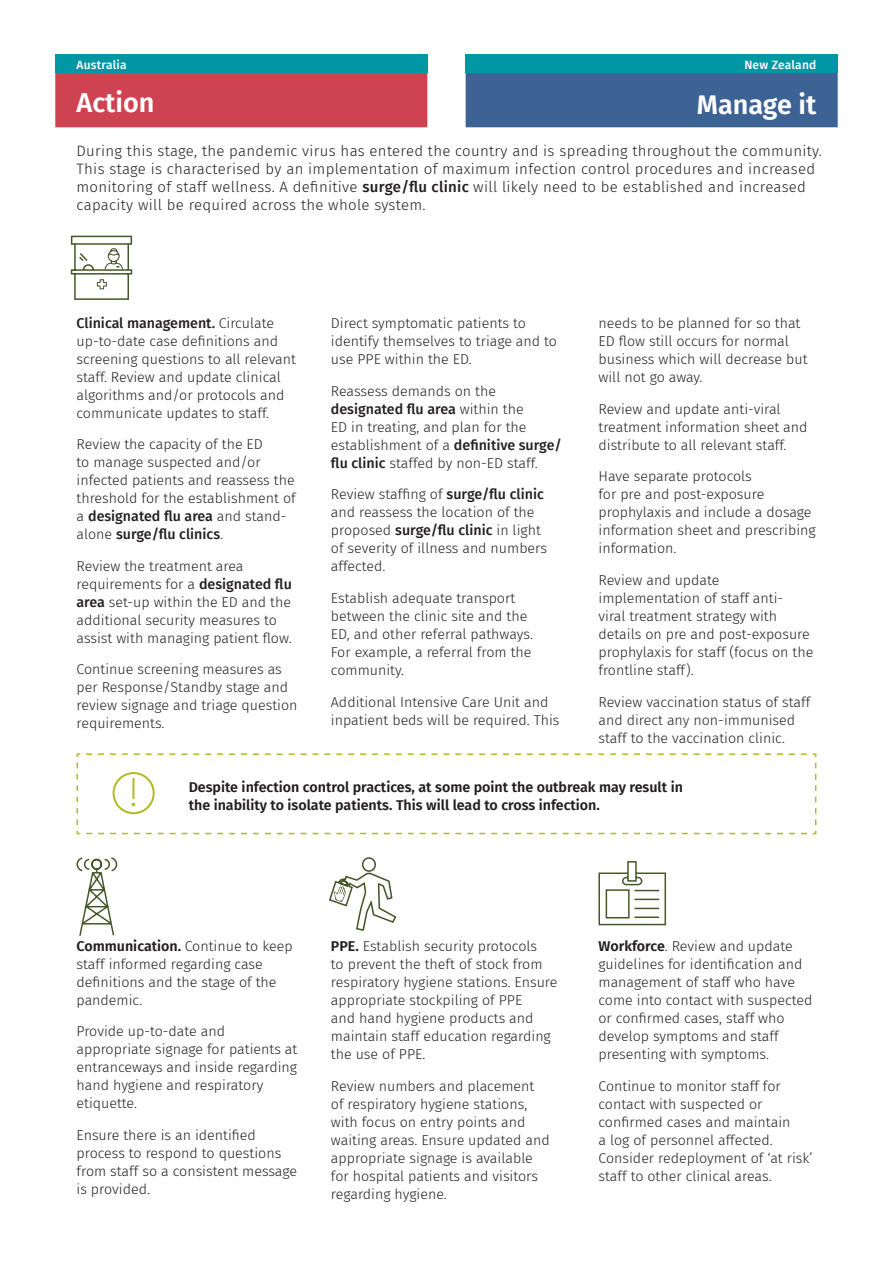
<style>
.page{position:relative;width:893px;height:1263px;background:#fff}
.page>*{position:absolute;margin:0;border:0;box-sizing:border-box;transform-origin:0 0}
.Section_Heading{font:600 27px "Fira Sans";color:#fff}
.t1{font:300 15px/18px "Fira Sans";letter-spacing:.02em;color:#231f20}
.Body{font:300 14.25px/18px "Fira Sans";color:#231f20}
.Body-2{font:600 14.25px/18px "Fira Sans";color:#231f20}
.t2{font:500 12px "Fira Sans";letter-spacing:.02em;color:#fff}
.s1{font-weight:500}
.s2{font-weight:600}
</style>
<div class="page">
<div style="left:55px;top:72px;width:372px;height:55px;background:#cf4251"></div>
<div style="left:466px;top:72px;width:372px;height:55px;background:#3c6394"></div>
<div style="left:77px;top:84px;width:334px;height:32px;background:#cf4251"></div>
<div style="left:466px;top:54px;width:372px;height:18px;background:#0097a5"></div>
<div style="left:55px;top:54px;width:372px;height:18px;background:#0097a5"></div>
<svg style="left:70px;top:242px;width:63px;height:58px"></svg>
<div style="left:71px;top:236px;width:61px;height:9px;border:1px solid #445727"></div>
<svg style="left:76px;top:753px;width:740px;height:183px"></svg>
<p class="t2" style="left:77px;top:55px;width:52px">Australia</p>
<p class="t2" style="left:744px;top:55px;width:74px">New Zealand</p>
<p class="Section_Heading" style="left:77px;top:81px;width:80px">Action</p>
<p class="Section_Heading" style="left:697px;top:82px;width:121px">Manage it</p>
<p class="t1" style="left:77px;top:141px;width:747px">During this stage, the pandemic virus has entered the country and is spreading throughout the community.<br>This stage is characterised by an implementation of maximum infection control procedures and increased monitoring of staff wellness. A definitive <span class="s1">surge/flu clinic</span> will likely need to be established and increased capacity will be required across the whole system.</p>
<p class="Body" style="left:77px;top:314px;width:221px"><span class="s1">Clinical management.</span> Circulate up-to-date case definitions and screening questions to all relevant staff. Review and update clinical algorithms and/or protocols and communicate updates to staff.</p>
<p class="Body" style="left:77px;top:435px;width:221px">Review the capacity of the ED<br>to manage suspected and/or infected patients and reassess the threshold for the establishment of a <span class="s1">designated flu area</span> and stand&shy;alone <span class="s1">surge/flu clinics</span>.</p>
<p class="Body" style="left:77px;top:557px;width:217px">Review the treatment area requirements for a <span class="s1">designated flu area</span> set-up within the ED and the additional security measures to assist with managing patient flow.</p>
<p class="Body" style="left:77px;top:660px;width:223px">Continue screening measures as per Response/Standby stage and review signage and triage question requirements.</p>
<p class="Body" style="left:331px;top:314px;width:228px">Direct symptomatic patients to identify themselves to triage and to use PPE within the ED.</p>
<p class="Body" style="left:331px;top:382px;width:232px">Reassess demands on the <span class="s1">designated flu area</span> within the<br>ED in treating, and plan for the establishment of a <span class="s1">definitive surge/ flu clinic</span> staffed by non-ED staff.</p>
<p class="Body" style="left:331px;top:485px;width:218px">Review staffing of <span class="s1">surge/flu clinic </span>and reassess the location of the proposed <span class="s1">surge/flu clinic</span> in light of severity of illness and numbers affected.</p>
<p class="Body" style="left:331px;top:589px;width:204px">Establish adequate transport between the clinic site and the<br>ED, and other referral pathways.<br>For example, a referral from the community.</p>
<p class="Body" style="left:331px;top:692px;width:230px">Additional Intensive Care Unit and inpatient beds will be required. This</p>
<p class="Body" style="left:598px;top:314px;width:211px">needs to be planned for so that<br>ED flow still occurs for normal business which will decrease but will not go away.</p>
<p class="Body" style="left:598px;top:400px;width:211px">Review and update anti-viral treatment information sheet and distribute to all relevant staff.</p>
<p class="Body" style="left:598px;top:467px;width:219px">Have separate protocols<br>for pre and post-exposure prophylaxis and include a dosage information sheet and prescribing information.</p>
<p class="Body" style="left:598px;top:571px;width:216px">Review and update implementation of staff anti&shy;viral treatment strategy with details on pre and post-exposure prophylaxis for staff (focus on the frontline staff).</p>
<p class="Body" style="left:598px;top:692px;width:213px">Review vaccination status of staff and direct any non-immunised staff to the vaccination clinic.</p>
<p class="Body-2" style="left:189px;top:777px;width:496px">Despite infection control practices, at some point the outbreak may result in the inability to isolate patients. This will lead to cross infection.</p>
<p class="Body" style="left:77px;top:937px;width:218px"><span class="s2">Communication.</span> Continue to keep staff informed regarding case definitions and the stage of the pandemic.</p>
<p class="Body" style="left:77px;top:1022px;width:222px">Provide up-to-date and appropriate signage for patients at entranceways and inside regarding hand hygiene and respiratory etiquette.</p>
<p class="Body" style="left:77px;top:1126px;width:222px">Ensure there is an identified process to respond to questions from staff so a consistent message is provided.</p>
<p class="Body" style="left:331px;top:937px;width:228px"><span class="s2">PPE.</span> Establish security protocols<br>to prevent the theft of stock from respiratory hygiene stations. Ensure appropriate stockpiling of PPE<br>and hand hygiene products and maintain staff education regarding the use of PPE.</p>
<p class="Body" style="left:331px;top:1077px;width:220px">Review numbers and placement of respiratory hygiene stations, with focus on entry points and waiting areas. Ensure updated and appropriate signage is available for hospital patients and visitors regarding hygiene.</p>
<p class="Body" style="left:598px;top:937px;width:215px"><span class="s2">Workforce</span>. Review and update guidelines for identification and management of staff who have come into contact with suspected or confirmed cases, staff who develop symptoms and staff presenting with symptoms.</p>
<p class="Body" style="left:598px;top:1077px;width:216px">Continue to monitor staff for contact with suspected or confirmed cases and maintain<br>a log of personnel affected.<br>Consider redeployment of ‘at risk’ staff to other clinical areas.</p>
</div>
